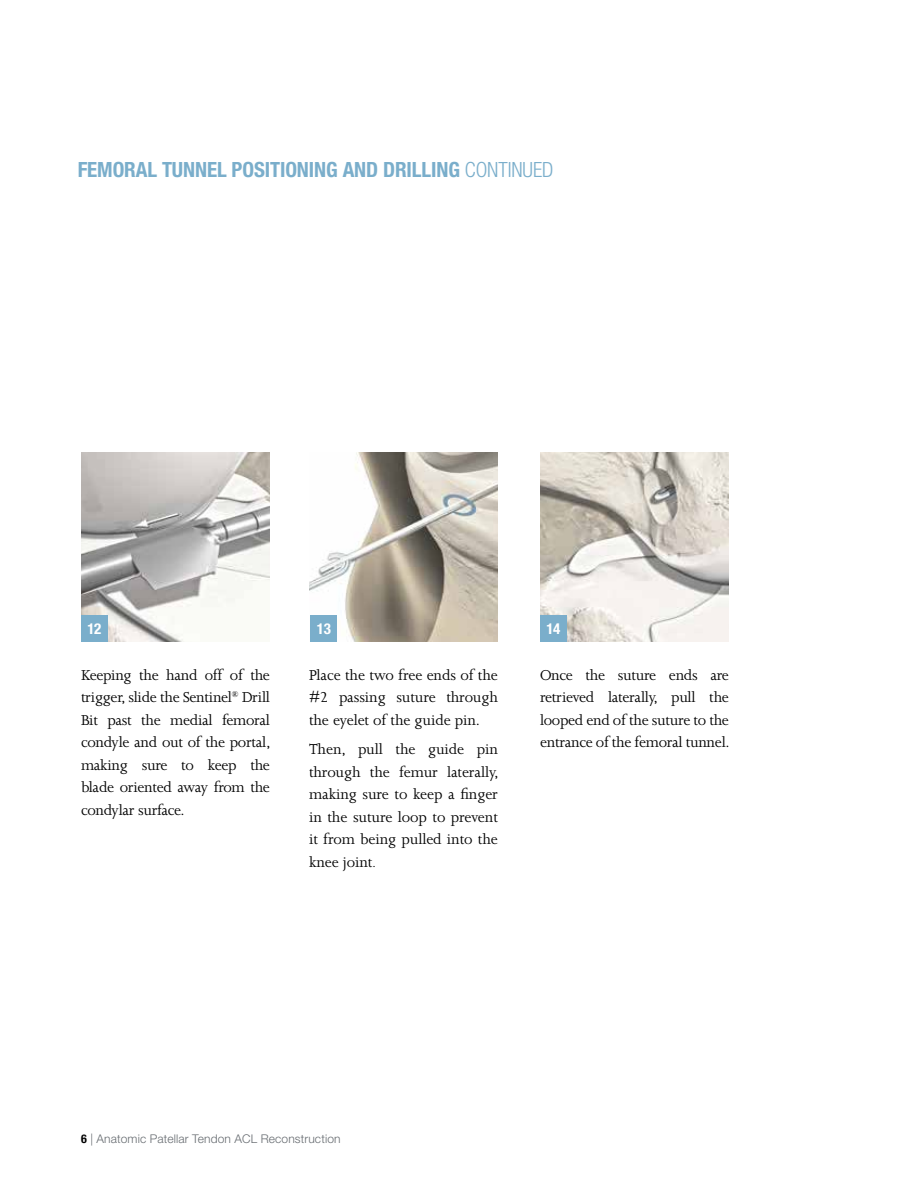
<style>
.page{position:relative;width:918px;height:1188px;background:#fff}
.page>*{position:absolute;margin:0;border:0;box-sizing:border-box;transform-origin:0 0}
.t1{font:700 condensed 21px "Helvetica Neue LT Std";letter-spacing:-.005em;color:#7aaecb}
.t2{font:16.5px/22.5px "Joanna MT Std";letter-spacing:-.02em;color:#000;text-align:justify}
.t3{font:700 condensed 15px "Helvetica Neue LT Std";color:#fff}
.t4{font:300 12px "Helvetica Neue LT Std";letter-spacing:.01em;color:#676c71}
.s1{font-weight:300}
.s2{font-size:13.5px}
.s3{font-weight:700;font-stretch:condensed;color:#000}
</style>
<div class="page">
<img style="left:81px;top:453px;width:189px;height:189px">
<img style="left:309px;top:453px;width:189px;height:189px">
<img style="left:540px;top:453px;width:189px;height:189px">
<div style="left:81px;top:615px;width:27px;height:27px;background:#7aaecb"></div>
<div style="left:310px;top:615px;width:28px;height:27px;background:#7aaecb"></div>
<div style="left:540px;top:615px;width:27px;height:27px;background:#7aaecb"></div>
<p class="t1" style="left:78px;top:157px;width:59px">FEMORAL</p>
<p class="t1" style="left:162px;top:157px;width:22px">TUNNEL</p>
<p class="t1" style="left:232px;top:157px;width:255px">POSITIONING AND DRILLING <span class="s1">CONTINUED</span></p>
<p class="t3" style="left:87px;top:619px;width:16px">12</p>
<p class="t3" style="left:317px;top:619px;width:16px">13</p>
<p class="t3" style="left:546px;top:619px;width:16px">14</p>
<p class="t2" style="left:81px;top:664px;width:191px">Keeping the hand off of the trigger, slide the Sentinel<sup>®</sup> Drill Bit past the medial femoral condyle and out of the portal, making sure to keep the blade oriented away from the condylar surface.</p>
<p class="t2" style="left:309px;top:664px;width:191px">Place the two free ends of the #2 passing suture through the eyelet of the guide pin.</p>
<p class="t2" style="left:309px;top:738px;width:191px">Then, pull the guide pin through the femur laterally, making sure to keep a finger in the suture loop to prevent it from being pulled into the knee joint<span class="s2">.</span></p>
<p class="t2" style="left:540px;top:664px;width:191px">Once the suture ends are retrieved laterally, pull the looped end of the suture to the entrance of the femoral tunnel.</p>
<p class="t4" style="left:81px;top:1131px;width:261px"><span class="s3">6</span> | Anatomic Patellar Tendon ACL Reconstruction</p>
</div>
